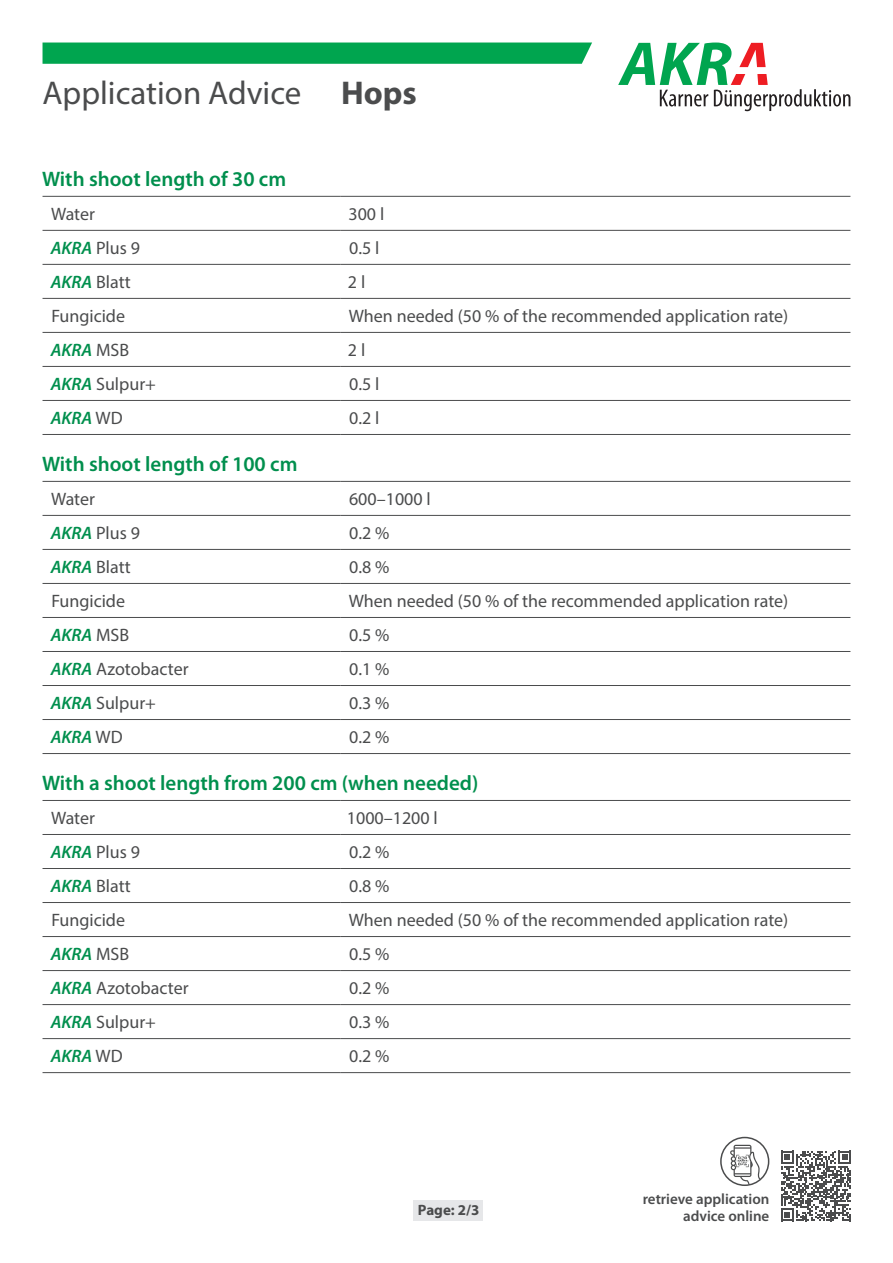
<style>
.page{position:relative;width:893px;height:1263px;background:#fff}
.page>*{position:absolute;margin:0;border:0;box-sizing:border-box;transform-origin:0 0}
.t1{font:33px "Myriad Pro";color:#4b4c4d}
.t2{font:700 33px "Myriad Pro";color:#4b4c4d}
.t3{font:600 21px "Myriad Pro";color:#008f4d}
.t4{font:18px "Myriad Pro";color:#4b4c4d}
.t5{font:italic 600 18px "Myriad Pro";color:#008f4d}
.t6{font:600 15px/16.5px "Myriad Pro";color:#4b4c4d;text-align:right}
.t7{font:700 15px "Myriad Pro";color:#4b4c4d}
.s1{font-weight:600;font-style:italic;color:#008f4d}
.s2{font-weight:400;font-style:normal;color:#4b4c4d}
</style>
<div class="page">
<div style="left:43px;top:43px;width:549px;height:21px;background:#00a54f"></div>
<svg style="left:618px;top:43px;width:232px;height:68px"></svg>
<div style="left:720px;top:1137px;width:49px;height:49px;border:2px solid #4b4c4d;border-radius:50%"></div>
<svg style="left:730px;top:1145px;width:30px;height:39px"></svg>
<hr style="left:43px;top:196px;width:297px;height:1px;background:#4b4c4d">
<hr style="left:340px;top:196px;width:510px;height:1px;background:#4b4c4d">
<hr style="left:43px;top:230px;width:297px;height:1px;background:#4b4c4d">
<hr style="left:340px;top:230px;width:510px;height:1px;background:#4b4c4d">
<hr style="left:43px;top:264px;width:297px;height:1px;background:#4b4c4d">
<hr style="left:340px;top:264px;width:510px;height:1px;background:#4b4c4d">
<hr style="left:43px;top:298px;width:297px;height:1px;background:#4b4c4d">
<hr style="left:340px;top:298px;width:510px;height:1px;background:#4b4c4d">
<hr style="left:43px;top:332px;width:297px;height:1px;background:#4b4c4d">
<hr style="left:340px;top:332px;width:510px;height:1px;background:#4b4c4d">
<hr style="left:43px;top:366px;width:297px;height:1px;background:#4b4c4d">
<hr style="left:340px;top:366px;width:510px;height:1px;background:#4b4c4d">
<hr style="left:43px;top:400px;width:297px;height:1px;background:#4b4c4d">
<hr style="left:340px;top:400px;width:510px;height:1px;background:#4b4c4d">
<hr style="left:43px;top:434px;width:297px;height:1px;background:#4b4c4d">
<hr style="left:340px;top:434px;width:510px;height:1px;background:#4b4c4d">
<hr style="left:43px;top:481px;width:297px;height:1px;background:#4b4c4d">
<hr style="left:340px;top:481px;width:510px;height:1px;background:#4b4c4d">
<hr style="left:43px;top:515px;width:297px;height:1px;background:#4b4c4d">
<hr style="left:340px;top:515px;width:510px;height:1px;background:#4b4c4d">
<hr style="left:43px;top:549px;width:297px;height:1px;background:#4b4c4d">
<hr style="left:340px;top:549px;width:510px;height:1px;background:#4b4c4d">
<hr style="left:43px;top:583px;width:297px;height:1px;background:#4b4c4d">
<hr style="left:340px;top:583px;width:510px;height:1px;background:#4b4c4d">
<hr style="left:43px;top:617px;width:297px;height:1px;background:#4b4c4d">
<hr style="left:340px;top:617px;width:510px;height:1px;background:#4b4c4d">
<hr style="left:43px;top:651px;width:297px;height:1px;background:#4b4c4d">
<hr style="left:340px;top:651px;width:510px;height:1px;background:#4b4c4d">
<hr style="left:43px;top:685px;width:297px;height:1px;background:#4b4c4d">
<hr style="left:340px;top:685px;width:510px;height:1px;background:#4b4c4d">
<hr style="left:43px;top:719px;width:297px;height:1px;background:#4b4c4d">
<hr style="left:340px;top:719px;width:510px;height:1px;background:#4b4c4d">
<hr style="left:43px;top:753px;width:297px;height:1px;background:#4b4c4d">
<hr style="left:340px;top:753px;width:510px;height:1px;background:#4b4c4d">
<hr style="left:43px;top:834px;width:297px;height:1px;background:#4b4c4d">
<hr style="left:340px;top:834px;width:510px;height:1px;background:#4b4c4d">
<hr style="left:43px;top:868px;width:297px;height:1px;background:#4b4c4d">
<hr style="left:340px;top:868px;width:510px;height:1px;background:#4b4c4d">
<hr style="left:43px;top:902px;width:297px;height:1px;background:#4b4c4d">
<hr style="left:340px;top:902px;width:510px;height:1px;background:#4b4c4d">
<hr style="left:43px;top:936px;width:297px;height:1px;background:#4b4c4d">
<hr style="left:340px;top:936px;width:510px;height:1px;background:#4b4c4d">
<hr style="left:43px;top:970px;width:297px;height:1px;background:#4b4c4d">
<hr style="left:340px;top:970px;width:510px;height:1px;background:#4b4c4d">
<hr style="left:43px;top:800px;width:297px;height:1px;background:#4b4c4d">
<hr style="left:340px;top:800px;width:510px;height:1px;background:#4b4c4d">
<hr style="left:43px;top:1004px;width:297px;height:1px;background:#4b4c4d">
<hr style="left:340px;top:1004px;width:510px;height:1px;background:#4b4c4d">
<hr style="left:43px;top:1038px;width:297px;height:1px;background:#4b4c4d">
<hr style="left:340px;top:1038px;width:510px;height:1px;background:#4b4c4d">
<hr style="left:43px;top:1072px;width:297px;height:1px;background:#4b4c4d">
<hr style="left:340px;top:1072px;width:510px;height:1px;background:#4b4c4d">
<svg style="left:781px;top:1151px;width:70px;height:70px"></svg>
<div style="left:413px;top:1199px;width:69px;height:21px;background:#e6e7e9"></div>
<h1 class="t1" style="left:43px;top:73px;width:260px">Application Advice</h1>
<h1 class="t2" style="left:341px;top:72px;width:77px">Hops</h1>
<p class="t3" style="left:42px;top:165px;width:246px">With shoot length of 30 cm</p>
<p class="t4" style="left:51px;top:203px;width:45px">Water</p>
<p class="t4" style="left:348px;top:203px;width:37px">300 l</p>
<p class="t4" style="left:51px;top:237px;width:91px"><span class="s1">AKRA</span> Plus 9</p>
<p class="t4" style="left:349px;top:237px;width:32px">0.5 l</p>
<p class="t4" style="left:51px;top:271px;width:81px"><span class="s1">AKRA</span> Blatt</p>
<p class="t4" style="left:348px;top:271px;width:19px">2 l</p>
<p class="t4" style="left:51px;top:305px;width:75px">Fungicide</p>
<p class="t4" style="left:349px;top:305px;width:441px">When needed (50 % of the recommended application rate)</p>
<p class="t5" style="left:51px;top:339px;width:80px">AKRA <span class="s2">MSB</span></p>
<p class="t4" style="left:348px;top:339px;width:19px">2 l</p>
<p class="t4" style="left:51px;top:373px;width:107px"><span class="s1">AKRA</span> Sulpur+</p>
<p class="t4" style="left:349px;top:373px;width:32px">0.5 l</p>
<p class="t5" style="left:51px;top:407px;width:74px">AKRA <span class="s2">WD</span></p>
<p class="t4" style="left:349px;top:407px;width:32px">0.2 l</p>
<p class="t3" style="left:42px;top:450px;width:257px">With shoot length of 100 cm</p>
<p class="t4" style="left:51px;top:488px;width:45px">Water</p>
<p class="t4" style="left:349px;top:488px;width:83px">600–1000 l</p>
<p class="t4" style="left:51px;top:522px;width:91px"><span class="s1">AKRA</span> Plus 9</p>
<p class="t4" style="left:349px;top:522px;width:42px">0.2 %</p>
<p class="t4" style="left:51px;top:556px;width:81px"><span class="s1">AKRA</span> Blatt</p>
<p class="t4" style="left:349px;top:556px;width:42px">0.8 %</p>
<p class="t4" style="left:51px;top:590px;width:75px">Fungicide</p>
<p class="t4" style="left:349px;top:590px;width:441px">When needed (50 % of the recommended application rate)</p>
<p class="t5" style="left:51px;top:624px;width:80px">AKRA <span class="s2">MSB</span></p>
<p class="t4" style="left:349px;top:624px;width:42px">0.5 %</p>
<p class="t4" style="left:51px;top:658px;width:139px"><span class="s1">AKRA</span> Azotobacter</p>
<p class="t4" style="left:349px;top:658px;width:42px">0.1 %</p>
<p class="t4" style="left:51px;top:692px;width:107px"><span class="s1">AKRA</span> Sulpur+</p>
<p class="t4" style="left:349px;top:692px;width:42px">0.3 %</p>
<p class="t5" style="left:51px;top:726px;width:74px">AKRA <span class="s2">WD</span></p>
<p class="t4" style="left:349px;top:726px;width:42px">0.2 %</p>
<p class="t3" style="left:42px;top:769px;width:438px">With a shoot length from 200 cm (when needed)</p>
<p class="t4" style="left:51px;top:807px;width:45px">Water</p>
<p class="t4" style="left:347px;top:807px;width:92px">1000–1200 l</p>
<p class="t4" style="left:51px;top:841px;width:91px"><span class="s1">AKRA</span> Plus 9</p>
<p class="t4" style="left:349px;top:841px;width:42px">0.2 %</p>
<p class="t4" style="left:51px;top:875px;width:81px"><span class="s1">AKRA</span> Blatt</p>
<p class="t4" style="left:349px;top:875px;width:42px">0.8 %</p>
<p class="t4" style="left:51px;top:909px;width:75px">Fungicide</p>
<p class="t4" style="left:349px;top:909px;width:441px">When needed (50 % of the recommended application rate)</p>
<p class="t5" style="left:51px;top:943px;width:80px">AKRA <span class="s2">MSB</span></p>
<p class="t4" style="left:349px;top:943px;width:42px">0.5 %</p>
<p class="t4" style="left:51px;top:977px;width:139px"><span class="s1">AKRA</span> Azotobacter</p>
<p class="t4" style="left:349px;top:977px;width:42px">0.2 %</p>
<p class="t4" style="left:51px;top:1011px;width:107px"><span class="s1">AKRA</span> Sulpur+</p>
<p class="t4" style="left:349px;top:1011px;width:42px">0.3 %</p>
<p class="t5" style="left:51px;top:1045px;width:74px">AKRA <span class="s2">WD</span></p>
<p class="t4" style="left:349px;top:1045px;width:42px">0.2 %</p>
<p class="t7" style="left:418px;top:1200px;width:63px">Page: 2/3</p>
<p class="t6" style="left:643px;top:1190px;width:128px">retrieve application advice online</p>
</div>
